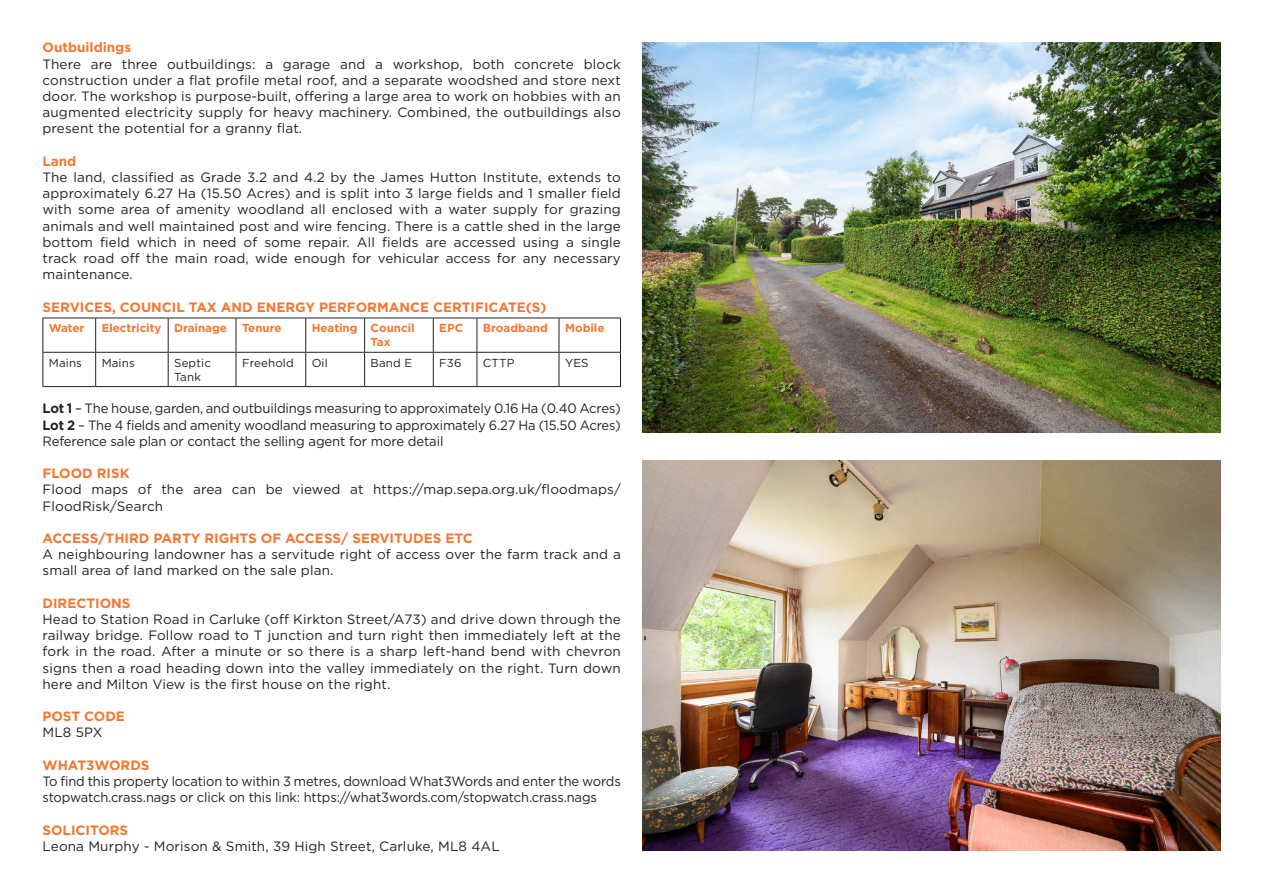
<style>
.page{position:relative;width:1263px;height:893px;background:#fff}
.page>*{position:absolute;margin:0;border:0;box-sizing:border-box;transform-origin:0 0}
.Body_Text{font:13.5px/16.2px "Gotham HTF";letter-spacing:-.01em;color:#231f20;text-align:justify}
.Body_Text-2{font:13.5px/16.2px "Gotham HTF";letter-spacing:.01em;color:#231f20}
.Body_Text-3{font:13.5px/16.2px "Gotham HTF";letter-spacing:-.01em;color:#231f20;scale:.96 1}
.Headings_Text{font:700 13.5px "Gotham HTF";color:#f37731}
.Headings_Text-2{font:700 11.55px/13.8px "Gotham HTF";color:#f37731}
.Body_Text-4{font:11.55px/13.8px "Gotham HTF";letter-spacing:.01em;color:#231f20}
.s1{font-weight:700}
</style>
<div class="page">
<hr style="left:43px;top:318px;width:53px;height:1px;background:#231f20">
<hr style="left:43px;top:318px;width:1px;height:34px;background:#231f20">
<hr style="left:96px;top:318px;width:72px;height:1px;background:#231f20">
<hr style="left:95px;top:318px;width:1px;height:34px;background:#231f20">
<hr style="left:168px;top:318px;width:68px;height:1px;background:#231f20">
<hr style="left:168px;top:318px;width:1px;height:34px;background:#231f20">
<hr style="left:236px;top:318px;width:70px;height:1px;background:#231f20">
<hr style="left:236px;top:318px;width:1px;height:34px;background:#231f20">
<hr style="left:306px;top:318px;width:59px;height:1px;background:#231f20">
<hr style="left:305px;top:318px;width:1px;height:34px;background:#231f20">
<hr style="left:365px;top:318px;width:68px;height:1px;background:#231f20">
<hr style="left:364px;top:318px;width:1px;height:34px;background:#231f20">
<hr style="left:433px;top:318px;width:44px;height:1px;background:#231f20">
<hr style="left:433px;top:318px;width:1px;height:34px;background:#231f20">
<hr style="left:477px;top:318px;width:82px;height:1px;background:#231f20">
<hr style="left:477px;top:318px;width:1px;height:34px;background:#231f20">
<hr style="left:559px;top:318px;width:62px;height:1px;background:#231f20">
<hr style="left:559px;top:318px;width:1px;height:34px;background:#231f20">
<hr style="left:620px;top:318px;width:1px;height:34px;background:#231f20">
<hr style="left:43px;top:352px;width:53px;height:1px;background:#231f20">
<hr style="left:43px;top:353px;width:1px;height:33px;background:#231f20">
<hr style="left:96px;top:352px;width:72px;height:1px;background:#231f20">
<hr style="left:95px;top:353px;width:1px;height:33px;background:#231f20">
<hr style="left:168px;top:352px;width:68px;height:1px;background:#231f20">
<hr style="left:168px;top:353px;width:1px;height:33px;background:#231f20">
<hr style="left:236px;top:352px;width:70px;height:1px;background:#231f20">
<hr style="left:236px;top:353px;width:1px;height:33px;background:#231f20">
<hr style="left:306px;top:352px;width:59px;height:1px;background:#231f20">
<hr style="left:305px;top:353px;width:1px;height:33px;background:#231f20">
<hr style="left:365px;top:352px;width:68px;height:1px;background:#231f20">
<hr style="left:364px;top:353px;width:1px;height:33px;background:#231f20">
<hr style="left:433px;top:352px;width:44px;height:1px;background:#231f20">
<hr style="left:433px;top:353px;width:1px;height:33px;background:#231f20">
<hr style="left:477px;top:352px;width:82px;height:1px;background:#231f20">
<hr style="left:477px;top:353px;width:1px;height:33px;background:#231f20">
<hr style="left:559px;top:352px;width:62px;height:1px;background:#231f20">
<hr style="left:559px;top:353px;width:1px;height:33px;background:#231f20">
<hr style="left:620px;top:353px;width:1px;height:33px;background:#231f20">
<hr style="left:43px;top:386px;width:53px;height:1px;background:#231f20">
<hr style="left:96px;top:386px;width:72px;height:1px;background:#231f20">
<hr style="left:168px;top:386px;width:68px;height:1px;background:#231f20">
<hr style="left:236px;top:386px;width:70px;height:1px;background:#231f20">
<hr style="left:306px;top:386px;width:59px;height:1px;background:#231f20">
<hr style="left:365px;top:386px;width:68px;height:1px;background:#231f20">
<hr style="left:433px;top:386px;width:44px;height:1px;background:#231f20">
<hr style="left:477px;top:386px;width:82px;height:1px;background:#231f20">
<hr style="left:559px;top:386px;width:62px;height:1px;background:#231f20">
<img style="left:642px;top:43px;width:578px;height:389px">
<img style="left:642px;top:461px;width:578px;height:389px">
<p class="Headings_Text" style="left:43px;top:40px;width:90px">Outbuildings</p>
<p class="Body_Text" style="left:43px;top:56px;width:580px">There are three outbuildings: a garage and a workshop, both concrete block construction under a flat profile metal roof, and a separate woodshed and store next door. The workshop is purpose-built, offering a large area to work on hobbies with an augmented electricity supply for heavy machinery. Combined, the outbuildings also present the potential for a granny flat.</p>
<p class="Headings_Text" style="left:43px;top:153px;width:35px">Land</p>
<p class="Body_Text" style="left:43px;top:169px;width:580px">The land, classified as Grade 3.2 and 4.2 by the James Hutton Institute, extends to approximately 6.27 Ha (15.50 Acres) and is split into 3 large fields and 1 smaller field with some area of amenity woodland all enclosed with a water supply for grazing animals and well maintained post and wire fencing. There is a cattle shed in the large bottom field which in need of some repair. All fields are accessed using a single track road off the main road, wide enough for vehicular access for any necessary maintenance.</p>
<p class="Headings_Text" style="left:43px;top:299px;width:505px">SERVICES, COUNCIL TAX AND ENERGY PERFORMANCE CERTIFICATE(S)</p>
<p class="Headings_Text-2" style="left:49px;top:321px;width:37px">Water</p>
<p class="Headings_Text-2" style="left:102px;top:321px;width:61px">Electricity</p>
<p class="Headings_Text-2" style="left:174px;top:321px;width:54px">Drainage</p>
<p class="Headings_Text-2" style="left:242px;top:321px;width:41px">Tenure</p>
<p class="Headings_Text-2" style="left:312px;top:321px;width:47px">Heating</p>
<p class="Headings_Text-2" style="left:371px;top:321px;width:46px">Council<br>Tax</p>
<p class="Headings_Text-2" style="left:439px;top:321px;width:25px">EPC</p>
<p class="Headings_Text-2" style="left:483px;top:321px;width:66px">Broadband</p>
<p class="Headings_Text-2" style="left:565px;top:321px;width:41px">Mobile</p>
<p class="Body_Text-4" style="left:49px;top:356px;width:35px">Mains</p>
<p class="Body_Text-4" style="left:102px;top:356px;width:35px">Mains</p>
<p class="Body_Text-4" style="left:174px;top:356px;width:38px">Septic<br>Tank</p>
<p class="Body_Text-4" style="left:242px;top:356px;width:53px">Freehold</p>
<p class="Body_Text-4" style="left:312px;top:356px;width:18px">Oil</p>
<p class="Body_Text-4" style="left:371px;top:356px;width:43px">Band E</p>
<p class="Body_Text-4" style="left:439px;top:356px;width:24px">F36</p>
<p class="Body_Text-4" style="left:483px;top:356px;width:33px">CTTP</p>
<p class="Body_Text-4" style="left:565px;top:356px;width:25px">YES</p>
<p class="Body_Text" style="left:43px;top:400px;width:580px"><span class="s1">Lot 1</span> – The house, garden, and outbuildings measuring to approximately 0.16 Ha (0.40 Acres)</p>
<p class="Body_Text-3" style="left:43px;top:416px;width:604px"><span class="s1">Lot 2</span> – The 4 fields and amenity woodland measuring to approximately 6.27 Ha (15.50 Acres)</p>
<p class="Body_Text" style="left:43px;top:433px;width:402px">Reference sale plan or contact the selling agent for more detail</p>
<p class="Headings_Text" style="left:43px;top:466px;width:89px">FLOOD RISK</p>
<p class="Body_Text-2" style="left:43px;top:481px;width:580px">Flood maps of the area can be viewed at https://map.sepa.org.uk/floodmaps/<br>FloodRisk/Search</p>
<p class="Headings_Text" style="left:43px;top:530px;width:432px">ACCESS/THIRD PARTY RIGHTS OF ACCESS/ SERVITUDES ETC</p>
<p class="Body_Text-2" style="left:43px;top:546px;width:580px">A neighbouring landowner has a servitude right of access over the farm track and a small area of land marked on the sale plan.</p>
<p class="Headings_Text" style="left:43px;top:595px;width:89px">DIRECTIONS</p>
<p class="Body_Text" style="left:43px;top:611px;width:580px">Head to Station Road in Carluke (off Kirkton Street/A73) and drive down through the railway bridge. Follow road to T junction and turn right then immediately left at the fork in the road. After a minute or so there is a sharp left-hand bend with chevron signs then a road heading down into the valley immediately on the right. Turn down here and Milton View is the first house on the right.</p>
<p class="Headings_Text" style="left:43px;top:709px;width:84px">POST CODE</p>
<p class="Body_Text" style="left:43px;top:724px;width:62px">ML8 5PX</p>
<p class="Headings_Text" style="left:43px;top:757px;width:108px">WHAT3WORDS</p>
<p class="Body_Text-3" style="left:43px;top:773px;width:604px">To find this property location to within 3 metres, download What3Words and enter the words stopwatch.crass.nags or click on this link: https://what3words.com/stopwatch.crass.nags</p>
<p class="Headings_Text" style="left:43px;top:822px;width:87px">SOLICITORS</p>
<p class="Body_Text-2" style="left:43px;top:838px;width:459px">Leona Murphy - Morison &amp; Smith, 39 High Street, Carluke, ML8 4AL</p>
</div>
